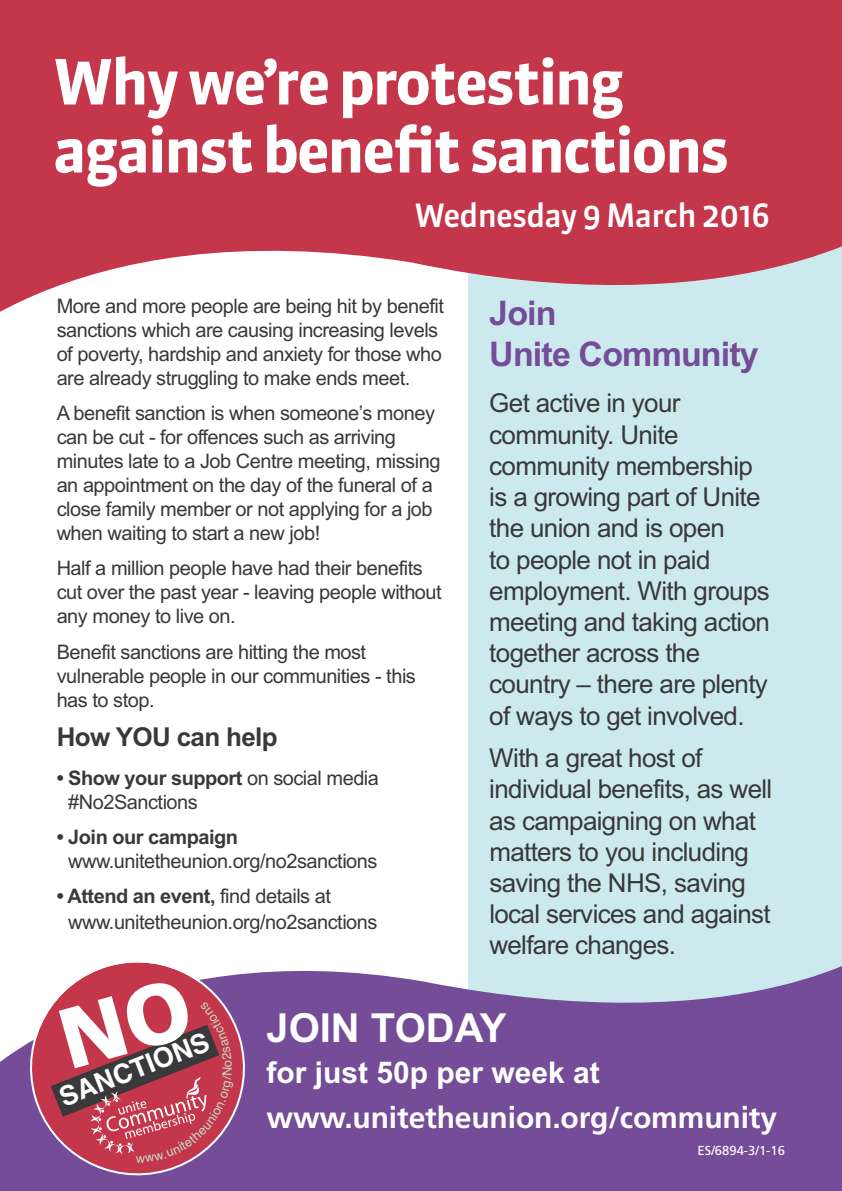
<style>
.page{position:relative;width:842px;height:1191px;background:#fff}
.page>*{position:absolute;margin:0;border:0;box-sizing:border-box;transform-origin:0 0}
.t1{font:700 62px/68px "Sanuk OT";letter-spacing:-.035em;color:#fff}
.t2{font:700 40px "Arial";color:#fff}
.t3{font:700 34px/40.8px "Arial";letter-spacing:-.025em;color:#754c98}
.t4{font:500 32px "Sanuk OT";letter-spacing:-.025em;color:#fff}
.t5{font:700 30px "Frutiger";letter-spacing:-.005em;color:#fff}
.t6{font:700 30px "Arial";color:#fff}
.t7{font:700 26.8px "Helvetica";color:#fff}
.t8{font:26px/31.2px "Arial";letter-spacing:-.025em;color:#39383a}
.t9{font:700 26px "Arial";letter-spacing:-.025em;color:#39383a}
.t10{font:20px/24px "Arial";letter-spacing:-.025em;color:#39383a}
.t11{font:700 20px "Arial";letter-spacing:-.025em;color:#39383a}
.t12{font:13px "Frutiger";color:#fff}
.s1{font-weight:700}
</style>
<div class="page">
<div style="left:468px;top:212px;width:374px;height:805px;background:#cceaed"></div>
<svg style="left:0;top:966px;width:842px;height:225px;fill:#754c98"></svg>
<svg style="left:0;top:0;width:842px;height:312px;fill:#c43649"></svg>
<svg style="left:18px;top:962px;width:239px;height:225px"></svg>
<svg style="left:51px;top:976px;width:183px;height:186px"></svg>
<h1 class="t1" style="left:53px;top:54px;width:677px">Why we’re protesting against benefit sanctions</h1>
<h3 class="t4" style="left:414px;top:203px;width:358px">Wednesday 9 March 2016</h3>
<p class="t10" style="left:57px;top:294px;width:389px">More and more people are being hit by benefit sanctions which are causing increasing levels of poverty, hardship and anxiety for those who are already struggling to make ends meet.</p>
<p class="t10" style="left:57px;top:401px;width:385px">A benefit sanction is when someone’s money can be cut - for offences such as arriving minutes late to a Job Centre meeting, missing an appointment on the day of the funeral of a close family member or not applying for a job when waiting to start a new job!</p>
<p class="t10" style="left:57px;top:556px;width:387px">Half a million people have had their benefits cut over the past year - leaving people without any money to live on.</p>
<p class="t10" style="left:57px;top:640px;width:361px">Benefit sanctions are hitting the most vulnerable people in our communities - this has to stop.</p>
<h3 class="t9" style="left:57px;top:722px;width:222px">How YOU can help</h3>
<p class="t10" style="left:68px;top:765px;width:312px;text-indent:-12px"><span class="s1">• Show your support</span> on social media #No2Sanctions</p>
<p class="t11" style="left:57px;top:825px;width:183px">• Join our campaign</p>
<p class="t10" style="left:68px;top:849px;width:311px">www.unitetheunion.org/no2sanctions</p>
<p class="t10" style="left:68px;top:883px;width:311px;line-height:25.4px;text-indent:-12px"><span class="s1">• Attend an event,</span> find details at www.unitetheunion.org/no2sanctions</p>
<h3 class="t3" style="left:489px;top:293px;width:271px">Join<br>Unite Community</h3>
<p class="t8" style="left:489px;top:388px;width:282px">Get active in your community. Unite community membership is a growing part of Unite the union and is open<br>to people not in paid employment. With groups meeting and taking action together across the country – there are plenty of ways to get involved.</p>
<h3 class="t8" style="left:489px;top:742px;width:285px">With a great host of individual benefits, as well as campaigning on what matters to you including saving the NHS, saving local services and against welfare changes.</h3>
<h3 class="t7" style="left:55px;top:1083px;width:160px;rotate:-21deg">SANCTIONS</h3>
<h2 class="t2" style="left:266px;top:1005px;width:242px">JOIN TODAY</h2>
<h3 class="t6" style="left:266px;top:1055px;width:335px">for just 50p per week at</h3>
<h3 class="t5" style="left:266px;top:1106px;width:512px">www.unitetheunion.org/community</h3>
<p class="t12" style="left:698px;top:1145px;width:89px">ES/6894-3/1-16</p>
</div>
